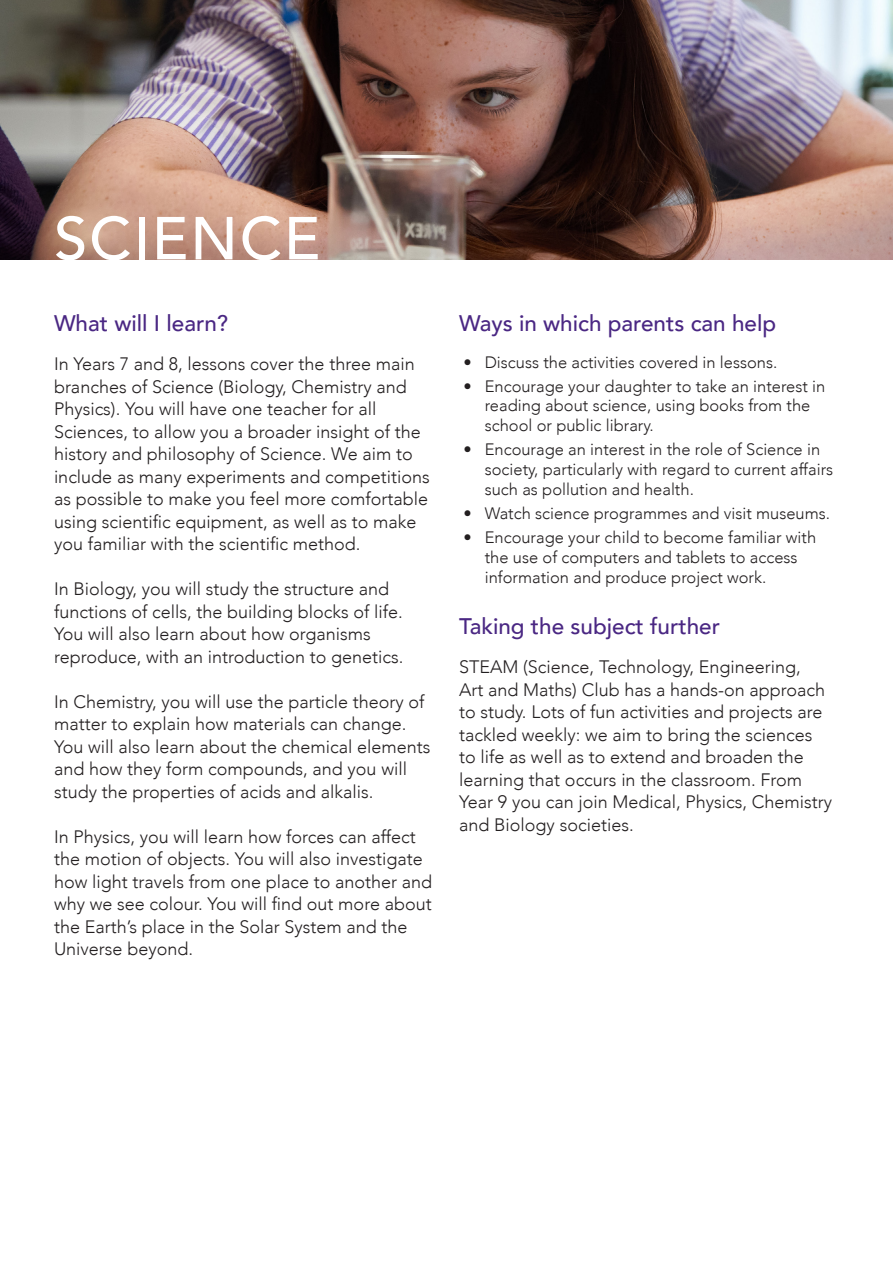
<style>
.page{position:relative;width:893px;height:1263px;background:#fff}
.page>*{position:absolute;margin:0;border:0;box-sizing:border-box;transform-origin:0 0}
.heading{font:500 60px "Avenir";letter-spacing:.03em;color:#fff}
.t1{font:500 22.5px "Avenir";color:#4a2783}
.t2{font:300 18px/22.5px "Avenir";color:#231f20}
.t3{font:300 16.5px/19.8px "Avenir";color:#231f20}
</style>
<div class="page">
<img style="left:1px;top:0;width:892px;height:259px">
<img style="left:0;top:0;width:1px;height:259px">
<p class="heading" style="left:54px;top:187px;width:268px">SCIENCE</p>
<p class="t1" style="left:54px;top:303px;width:176px">What will I learn?</p>
<p class="t2" style="left:54px;top:353px;width:377px">In Years 7 and 8, lessons cover the three main branches of Science (Biology, Chemistry and Physics). You will have one teacher for all Sciences, to allow you a broader insight of the history and philosophy of Science. We aim to include as many experiments and competitions as possible to make you feel more comfortable using scientific equipment, as well as to make you familiar with the scientific method.</p>
<p class="t2" style="left:54px;top:578px;width:351px">In Biology, you will study the structure and functions of cells, the building blocks of life.<br>You will also learn about how organisms reproduce, with an introduction to genetics.</p>
<p class="t2" style="left:54px;top:690px;width:378px">In Chemistry, you will use the particle theory of matter to explain how materials can change.<br>You will also learn about the chemical elements and how they form compounds, and you will study the properties of acids and alkalis.</p>
<p class="t2" style="left:54px;top:825px;width:380px">In Physics, you will learn how forces can affect the motion of objects. You will also investigate how light travels from one place to another and why we see colour. You will find out more about the Earth’s place in the Solar System and the Universe beyond.</p>
<p class="t1" style="left:459px;top:303px;width:318px">Ways in which parents can help</p>
<p class="t3" style="left:463px;top:352px;width:315px">• Discuss the activities covered in lessons.</p>
<p class="t3" style="left:485px;top:376px;width:342px;text-indent:-21px">• Encourage your daughter to take an interest in reading about science, using books from the school or public library.</p>
<p class="t3" style="left:485px;top:440px;width:350px;text-indent:-21px">• Encourage an interest in the role of Science in society, particularly with regard to current affairs such as pollution and health.</p>
<p class="t3" style="left:463px;top:503px;width:368px">• Watch science programmes and visit museums.</p>
<p class="t3" style="left:485px;top:527px;width:333px;text-indent:-21px">• Encourage your child to become familiar with the use of computers and tablets to access information and produce project work.</p>
<p class="t1" style="left:459px;top:607px;width:262px">Taking the subject further</p>
<p class="t2" style="left:459px;top:656px;width:374px">STEAM (Science, Technology, Engineering,<br>Art and Maths) Club has a hands-on approach to study. Lots of fun activities and projects are tackled weekly: we aim to bring the sciences to life as well as to extend and broaden the learning that occurs in the classroom. From Year 9 you can join Medical, Physics, Chemistry and Biology societies.</p>
</div>
